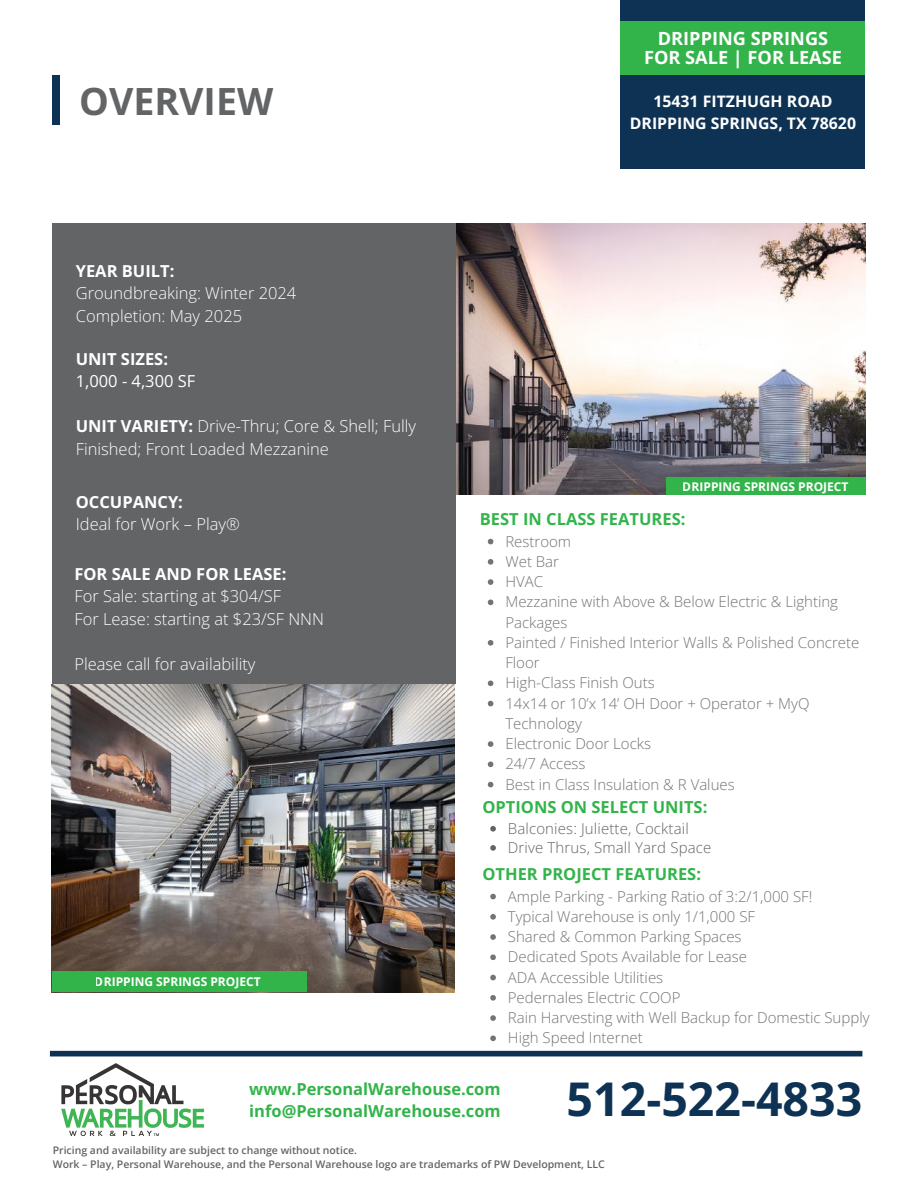
<style>
.page{position:relative;width:918px;height:1188px;background:#fff}
.page>*{position:absolute;margin:0;border:0;box-sizing:border-box;transform-origin:0 0}
.t1{font:700 46.5px "Open Sans";color:#0e3253}
.t2{font:700 37.5px "Open Sans";color:#636466}
.t3{font:700 18.15px/19.2px "Open Sans";color:#fff;text-align:center}
.t4{font:300 16.5px/22.5px "Open Sans";color:#fff}
.t5{font:700 16.5px/22.5px "Open Sans";color:#33b44b}
.t6{font:700 16.5px "Open Sans";color:#fff}
.t7{font:16.5px "Open Sans";color:#fff}
.t8{font:700 15.9px "Open Sans";color:#fff}
.t9{font:300 15px/20.2px "Open Sans";color:#737373}
.t10{font:300 15px/19.2px "Open Sans";letter-spacing:.01em;color:#636466}
.t11{font:700 12px "Open Sans";color:#fff}
.t12{font:600 10.5px/14px "Open Sans";color:#636466}
.s1{font-weight:700}
</style>
<div class="page">
<img style="left:52px;top:684px;width:403px;height:309px">
<img style="left:456px;top:224px;width:410px;height:271px">
<div style="left:53px;top:75px;width:7px;height:50px;background:#0e3253"></div>
<div style="left:50px;top:1051px;width:812px;height:5px;background:#0e3253"></div>
<div style="left:621px;top:0;width:244px;height:168px;background:#0e3253"></div>
<div style="left:621px;top:22px;width:244px;height:53px;background:#33b44b"></div>
<div style="left:53px;top:224px;width:403px;height:459px;background:#636466"></div>
<div style="left:53px;top:971px;width:254px;height:21px;background:#33b44b"></div>
<div style="left:666px;top:477px;width:199px;height:17px;background:#33b44b"></div>
<svg style="left:490px;top:894px;width:6px;height:5px"></svg>
<svg style="left:490px;top:914px;width:6px;height:6px"></svg>
<svg style="left:490px;top:934px;width:6px;height:6px"></svg>
<svg style="left:490px;top:955px;width:6px;height:5px"></svg>
<svg style="left:490px;top:975px;width:6px;height:5px"></svg>
<svg style="left:490px;top:995px;width:6px;height:6px"></svg>
<svg style="left:490px;top:1015px;width:6px;height:6px"></svg>
<svg style="left:490px;top:1036px;width:6px;height:5px"></svg>
<svg style="left:488px;top:539px;width:5px;height:5px"></svg>
<svg style="left:488px;top:559px;width:5px;height:6px"></svg>
<svg style="left:488px;top:579px;width:5px;height:6px"></svg>
<svg style="left:488px;top:600px;width:5px;height:5px"></svg>
<svg style="left:488px;top:640px;width:5px;height:6px"></svg>
<svg style="left:488px;top:681px;width:5px;height:5px"></svg>
<svg style="left:488px;top:701px;width:5px;height:5px"></svg>
<svg style="left:488px;top:741px;width:5px;height:6px"></svg>
<svg style="left:488px;top:762px;width:5px;height:5px"></svg>
<svg style="left:488px;top:782px;width:5px;height:5px"></svg>
<svg style="left:490px;top:826px;width:6px;height:6px"></svg>
<svg style="left:490px;top:845px;width:6px;height:6px"></svg>
<svg style="left:61px;top:1063px;width:143px;height:73px"></svg>
<h2 class="t2" style="left:79px;top:74px;width:195px">OVERVIEW</h2>
<p class="t6" style="left:76px;top:259px;width:100px">YEAR BUILT:</p>
<p class="t4" style="left:76px;top:282px;width:222px">Groundbreaking: Winter 2024<br>Completion: May 2025</p>
<p class="t6" style="left:76px;top:347px;width:94px">UNIT SIZES:</p>
<p class="t7" style="left:76px;top:370px;width:121px">1,000 - 4,300 SF</p>
<p class="t4" style="left:76px;top:415px;width:342px"><span class="s1">UNIT VARIETY:</span> Drive-Thru; Core &amp; Shell; Fully<br>Finished; Front Loaded Mezzanine</p>
<p class="t6" style="left:76px;top:490px;width:109px">OCCUPANCY:</p>
<p class="t4" style="left:76px;top:512px;width:166px">Ideal for Work – Play®</p>
<p class="t6" style="left:74px;top:562px;width:214px">FOR SALE AND FOR LEASE:</p>
<p class="t4" style="left:74px;top:585px;width:251px">For Sale: starting at $304/SF<br>For Lease: starting at $23/SF NNN</p>
<p class="t4" style="left:74px;top:652px;width:183px">Please call for availability</p>
<p class="t11" style="left:95px;top:973px;width:167px">DRIPPING SPRINGS PROJECT</p>
<p class="t3" style="left:644px;top:28px;width:199px">DRIPPING SPRINGS<br>FOR SALE | FOR LEASE</p>
<p class="t8" style="left:653px;top:90px;width:181px">15431 FITZHUGH ROAD</p>
<p class="t8" style="left:630px;top:112px;width:228px">DRIPPING SPRINGS, TX 78620</p>
<p class="t11" style="left:683px;top:479px;width:167px">DRIPPING SPRINGS PROJECT</p>
<p class="t5" style="left:480px;top:508px;width:207px">BEST IN CLASS FEATURES:</p>
<p class="t9" style="left:505px;top:531px;width:355px">Restroom<br>Wet Bar<br>HVAC<br>Mezzanine with Above &amp; Below Electric &amp; Lighting<br>Packages<br>Painted / Finished Interior Walls &amp; Polished Concrete<br>Floor<br>High-Class Finish Outs<br>14x14 or 10’x 14’ OH Door + Operator + MyQ<br>Technology<br>Electronic Door Locks<br>24/7 Access<br>Best in Class Insulation &amp; R Values</p>
<p class="t5" style="left:482px;top:795px;width:227px">OPTIONS ON SELECT UNITS:</p>
<p class="t10" style="left:508px;top:818px;width:205px">Balconies: Juliette, Cocktail<br>Drive Thrus, Small Yard Space</p>
<p class="t5" style="left:482px;top:863px;width:220px">OTHER PROJECT FEATURES:</p>
<p class="t9" style="left:508px;top:886px;width:363px">Ample Parking - Parking Ratio of 3:2/1,000 SF!<br>Typical Warehouse is only 1/1,000 SF<br>Shared &amp; Common Parking Spaces<br>Dedicated Spots Available for Lease<br>ADA Accessible Utilities<br>Pedernales Electric COOP<br>Rain Harvesting with Well Backup for Domestic Supply High Speed Internet</p>
<p class="t5" style="left:249px;top:1077px;width:253px">www.PersonalWarehouse.com info@PersonalWarehouse.com</p>
<h1 class="t1" style="left:567px;top:1066px;width:297px">512-522-4833</h1>
<p class="t12" style="left:53px;top:1143px;width:554px">Pricing and availability are subject to change without notice.<br>Work – Play, Personal Warehouse, and the Personal Warehouse logo are trademarks of PW Development, LLC</p>
</div>
